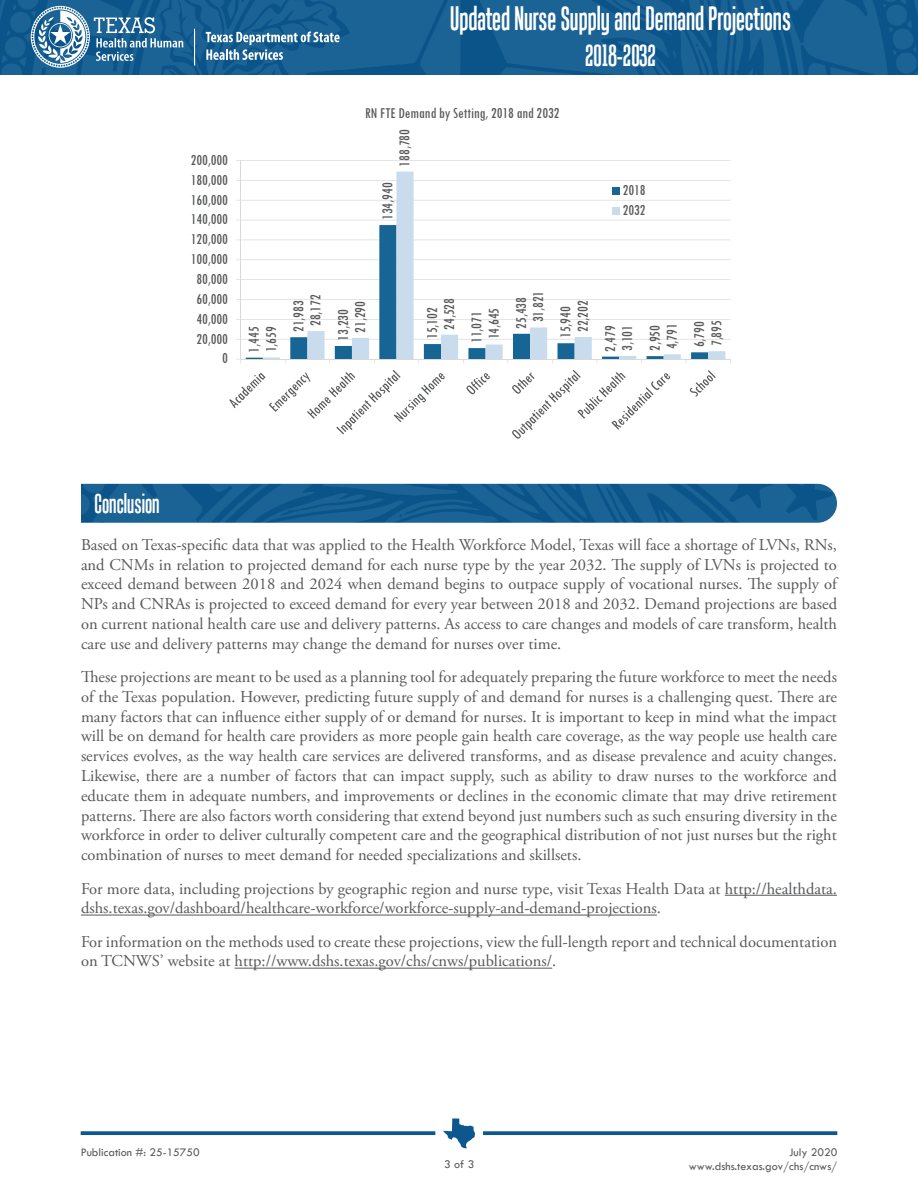
<style>
.page{position:relative;width:918px;height:1188px;background:#fff}
.page>*{position:absolute;margin:0;border:0;box-sizing:border-box;transform-origin:0 0}
.t1{font:33px "Tandelle";color:#fff}
.t2{font:30px "Tandelle";letter-spacing:-.01em;color:#fff}
.t3{font:27px "Tandelle";color:#fff}
.t4{font:16.5px/19.8px "Adobe Garamond Pro";color:#57585a;text-align:justify}
.t5{font:condensed 15.6px/20.1px "Tw Cen";color:#58595b}
.t6{font:12px "Tw Cen";color:#57585a}
</style>
<div class="page">
<svg style="left:81px;top:1131px;width:354px;height:4px"></svg>
<svg style="left:443px;top:1118px;width:32px;height:31px"></svg>
<svg style="left:483px;top:1131px;width:354px;height:4px"></svg>
<svg style="left:758px;top:0;width:160px;height:75px;background:#155d90"></svg>
<svg style="left:0;top:0;width:758px;height:75px;background:#226697"></svg>
<svg style="left:81px;top:484px;width:756px;height:39px;background:#175e91"></svg>
<hr style="left:725px;top:895px;width:112px;height:1px;background:#57585a">
<hr style="left:81px;top:915px;width:576px;height:1px;background:#57585a">
<hr style="left:235px;top:968px;width:317px;height:1px;background:#57585a">
<hr style="left:241px;top:160px;width:490px;height:1px;background:#d9d9d9">
<hr style="left:241px;top:180px;width:490px;height:1px;background:#d9d9d9">
<hr style="left:241px;top:200px;width:490px;height:1px;background:#d9d9d9">
<hr style="left:241px;top:220px;width:490px;height:1px;background:#d9d9d9">
<hr style="left:241px;top:240px;width:490px;height:1px;background:#d9d9d9">
<hr style="left:241px;top:259px;width:490px;height:1px;background:#d9d9d9">
<hr style="left:241px;top:279px;width:490px;height:1px;background:#d9d9d9">
<hr style="left:241px;top:299px;width:490px;height:1px;background:#d9d9d9">
<hr style="left:241px;top:319px;width:490px;height:1px;background:#d9d9d9">
<hr style="left:241px;top:339px;width:490px;height:1px;background:#d9d9d9">
<svg style="left:263px;top:172px;width:462px;height:187px"></svg>
<hr style="left:240px;top:160px;width:1px;height:199px;background:#d9d9d9">
<hr style="left:241px;top:359px;width:490px;height:1px;background:#d9d9d9">
<div style="left:612px;top:187px;width:7px;height:7px;background:#176595"></div>
<div style="left:612px;top:207px;width:7px;height:8px;background:#c8dcee"></div>
<svg style="left:466px;top:373px;width:24px;height:21px"></svg>
<svg style="left:690px;top:370px;width:26px;height:27px"></svg>
<svg style="left:229px;top:370px;width:216px;height:64px"></svg>
<svg style="left:512px;top:370px;width:158px;height:69px"></svg>
<h1 class="t1" style="left:450px;top:-1px;width:342px">Updated Nurse Supply and Demand Projections</h1>
<h2 class="t2" style="left:585px;top:38px;width:72px">2018-2032</h2>
<p class="t5" style="left:191px;top:149px;width:39px">200,000</p>
<p class="t5" style="left:191px;top:169px;width:39px">180,000</p>
<p class="t5" style="left:191px;top:189px;width:39px">160,000</p>
<p class="t5" style="left:191px;top:209px;width:39px">140,000</p>
<p class="t5" style="left:191px;top:229px;width:39px">120,000</p>
<p class="t5" style="left:191px;top:249px;width:39px">100,000</p>
<p class="t5" style="left:196px;top:269px;width:33px">80,000</p>
<p class="t5" style="left:196px;top:289px;width:33px">60,000</p>
<p class="t5" style="left:196px;top:308px;width:33px">40,000</p>
<p class="t5" style="left:196px;top:328px;width:33px">20,000</p>
<p class="t5" style="left:222px;top:348px;width:7px">0</p>
<p class="t5" style="left:365px;top:103px;width:196px">RN FTE Demand by Setting, 2018 and 2032</p>
<p class="t5" style="left:394px;top:167px;width:39px;rotate:-90deg">188,780</p>
<p class="t5" style="left:377px;top:220px;width:39px;rotate:-90deg">134,940</p>
<p class="t5" style="left:623px;top:180px;width:24px">2018<br>2032</p>
<p class="t5" style="left:261px;top:352px;width:27px;rotate:-90deg">1,659</p>
<p class="t5" style="left:244px;top:353px;width:27px;rotate:-90deg">1,445</p>
<p class="t5" style="left:305px;top:326px;width:33px;rotate:-90deg">28,172</p>
<p class="t5" style="left:350px;top:333px;width:33px;rotate:-90deg">21,290</p>
<p class="t5" style="left:288px;top:332px;width:33px;rotate:-90deg">21,983</p>
<p class="t5" style="left:333px;top:341px;width:33px;rotate:-90deg">13,230</p>
<p class="t5" style="left:439px;top:330px;width:33px;rotate:-90deg">24,528</p>
<p class="t5" style="left:483px;top:339px;width:33px;rotate:-90deg">14,645</p>
<p class="t5" style="left:422px;top:339px;width:33px;rotate:-90deg">15,102</p>
<p class="t5" style="left:466px;top:343px;width:33px;rotate:-90deg">11,071</p>
<p class="t5" style="left:528px;top:322px;width:33px;rotate:-90deg">31,821</p>
<p class="t5" style="left:572px;top:332px;width:33px;rotate:-90deg">22,202</p>
<p class="t5" style="left:511px;top:329px;width:33px;rotate:-90deg">25,438</p>
<p class="t5" style="left:555px;top:338px;width:33px;rotate:-90deg">15,940</p>
<p class="t5" style="left:617px;top:351px;width:27px;rotate:-90deg">3,101</p>
<p class="t5" style="left:662px;top:349px;width:27px;rotate:-90deg">4,791</p>
<p class="t5" style="left:706px;top:346px;width:27px;rotate:-90deg">7,895</p>
<p class="t5" style="left:600px;top:352px;width:27px;rotate:-90deg">2,479</p>
<p class="t5" style="left:644px;top:351px;width:27px;rotate:-90deg">2,950</p>
<p class="t5" style="left:689px;top:347px;width:27px;rotate:-90deg">6,790</p>
<h2 class="t3" style="left:94px;top:488px;width:67px">Conclusion</h2>
<p class="t4" style="left:81px;top:535px;width:758px">Based on Texas-specific data that was applied to the Health Workforce Model, Texas will face a shortage of LVNs, RNs, and CNMs in relation to projected demand for each nurse type by the year 2032. The supply of LVNs is projected to exceed demand between 2018 and 2024 when demand begins to outpace supply of vocational nurses. The supply of NPs and CNRAs is projected to exceed demand for every year between 2018 and 2032. Demand projections are based on current national health care use and delivery patterns. As access to care changes and models of care transform, health care use and delivery patterns may change the demand for nurses over time.</p>
<p class="t4" style="left:81px;top:668px;width:758px">These projections are meant to be used as a planning tool for adequately preparing the future workforce to meet the needs of the Texas population. However, predicting future supply of and demand for nurses is a challenging quest. There are many factors that can influence either supply of or demand for nurses. It is important to keep in mind what the impact will be on demand for health care providers as more people gain health care coverage, as the way people use health care services evolves, as the way health care services are delivered transforms, and as disease prevalence and acuity changes.<br>Likewise, there are a number of factors that can impact supply, such as ability to draw nurses to the workforce and educate them in adequate numbers, and improvements or declines in the economic climate that may drive retirement patterns. There are also factors worth considering that extend beyond just numbers such as such ensuring diversity in the workforce in order to deliver culturally competent care and the geographical distribution of not just nurses but the right combination of nurses to meet demand for needed specializations and skillsets.</p>
<p class="t4" style="left:81px;top:879px;width:757px">For more data, including projections by geographic region and nurse type, visit Texas Health Data at http://healthdata. dshs.texas.gov/dashboard/healthcare-workforce/workforce-supply-and-demand-projections.</p>
<p class="t4" style="left:81px;top:932px;width:758px">For information on the methods used to create these projections, view the full-length report and technical documentation on TCNWS’ website at http://www.dshs.texas.gov/chs/cnws/publications/.</p>
<p class="t6" style="left:81px;top:1145px;width:121px">Publication #: 25-15750</p>
<p class="t6" style="left:789px;top:1145px;width:50px">July 2020</p>
<p class="t6" style="left:444px;top:1157px;width:32px">3 of 3</p>
<p class="t6" style="left:689px;top:1159px;width:150px">www.dshs.texas.gov/chs/cnws/</p>
</div>
